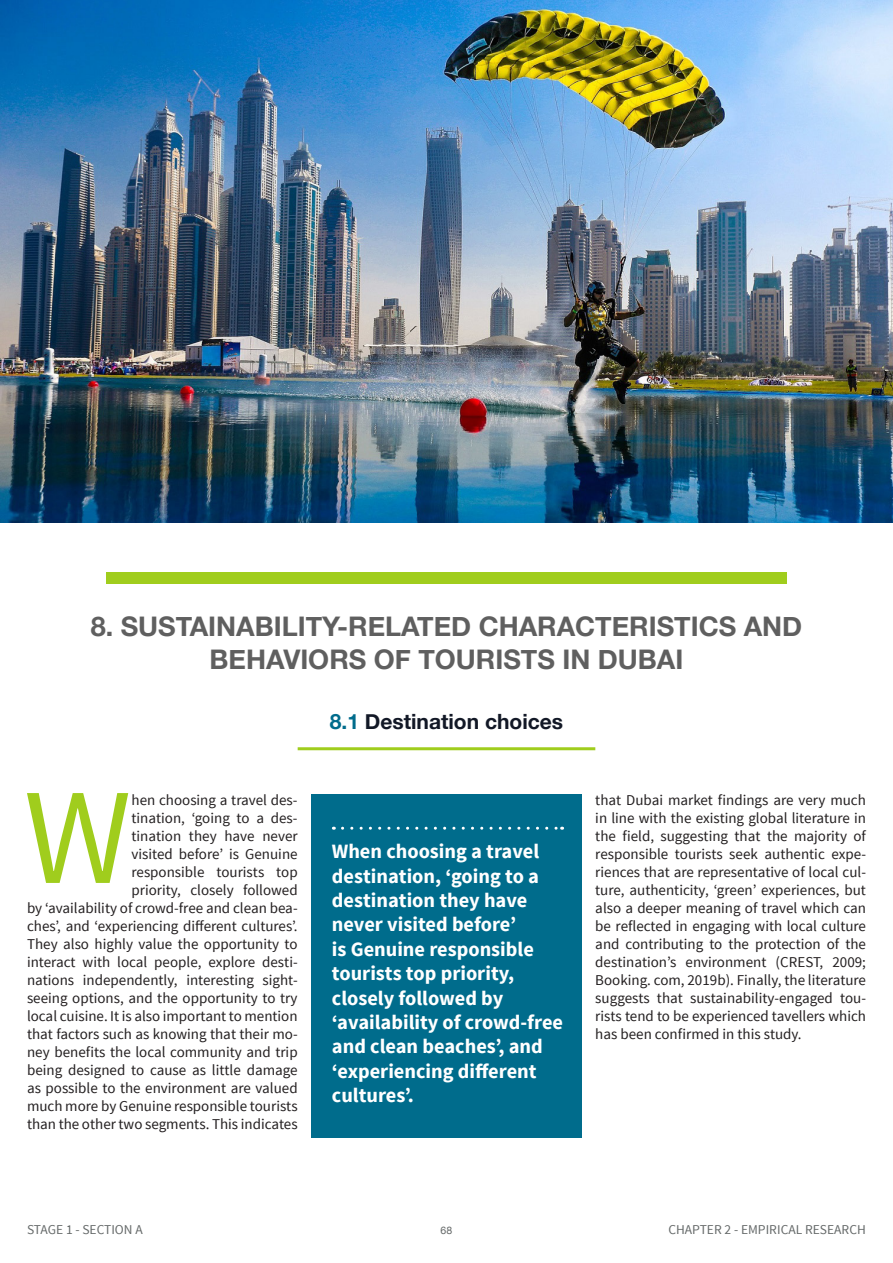
<style>
.page{position:relative;width:893px;height:1263px;background:#fff}
.page>*{position:absolute;margin:0;border:0;box-sizing:border-box;transform-origin:0 0}
.Body_Text_-_Dark_Ora{font:136.95px "Source Sans Pro";color:#a0cd1d}
.Section_Header_-_Rig{font:700 27px/32.4px "Helvetica Neue";color:#5f5f5f;text-align:center}
.Magazine_Title_Sub{font:700 21px "Helvetica Neue";color:#121826}
.Pull_Quote_-_Under_D{font:700 20.25px/24.5px "Source Sans Pro";color:#fff}
.Body_Text_-_Dark_Ora-2{font:15px/18px "Source Sans Pro";color:#231f20;text-align:right}
.t1{font:13.5px "Source Sans Pro";color:#656969}
.t2{font:10.5px "Helvetica Neue";color:#656969}
.s1{color:#006c8c}
</style>
<div class="page">
<div style="left:106px;top:572px;width:681px;height:11px;background:#a0cd1d"></div>
<img style="left:0;top:0;width:893px;height:522px">
<hr style="left:298px;top:747px;width:297px;height:3px;background:#a0cd1d">
<div style="left:311px;top:794px;width:271px;height:343px;background:#006c8c"></div>
<svg style="left:342px;top:827px;width:221px;height:3px"></svg>
<p class="Section_Header_-_Rig" style="left:91px;top:611px;width:713px">8. SUSTAINABILITY-RELATED CHARACTERISTICS AND<br>BEHAVIORS OF TOURISTS IN DUBAI</p>
<p class="Body_Text_-_Dark_Ora" style="left:24px;top:752px;width:109px">W</p>
<p class="Body_Text_-_Dark_Ora-2" style="left:27px;top:791px;width:272px">hen choosing a travel des-<br>tination, ‘going to a des-<br>tination they have never<br>visited before’ is Genuine<br>responsible tourists top<br>priority, closely followed<br>by ‘availability of crowd-free and clean bea&shy;ches’, and ‘experiencing different cultures’.<br>They also highly value the opportunity to interact with local people, explore desti&shy;nations independently, interesting sight&shy;seeing options, and the opportunity to try local cuisine. It is also important to mention that factors such as knowing that their mo&shy;ney benefits the local community and trip being designed to cause as little damage as possible to the environment are valued much more by Genuine responsible tourists than the other two segments. This indicates</p>
<p class="Magazine_Title_Sub" style="left:330px;top:705px;width:235px"><span class="s1">8.1</span> Destination choices</p>
<p class="Pull_Quote_-_Under_D" style="left:332px;top:840px;width:233px">When choosing a travel destination, ‘going to a destination they have never visited before’<br>is Genuine responsible tourists top priority, closely followed by ‘availability of crowd-free and clean beaches’, and ‘experiencing different cultures’.</p>
<p class="Body_Text_-_Dark_Ora-2" style="left:595px;top:791px;width:272px;text-align:justify">that Dubai market findings are very much in line with the existing global literature in the field, suggesting that the majority of responsible tourists seek authentic expe&shy;riences that are representative of local cul&shy;ture, authenticity, ‘green’ experiences, but also a deeper meaning of travel which can be reflected in engaging with local culture and contributing to the protection of the destination’s environment (CREST, 2009; Booking. com, 2019b). Finally, the literature suggests that sustainability-engaged tou&shy;rists tend to be experienced tavellers which has been confirmed in this study.</p>
<p class="t1" style="left:27px;top:1221px;width:117px">STAGE 1 - SECTION A</p>
<p class="t2" style="left:441px;top:1223px;width:13px">68</p>
<p class="t1" style="left:668px;top:1221px;width:199px">CHAPTER 2 - EMPIRICAL RESEARCH</p>
</div>
